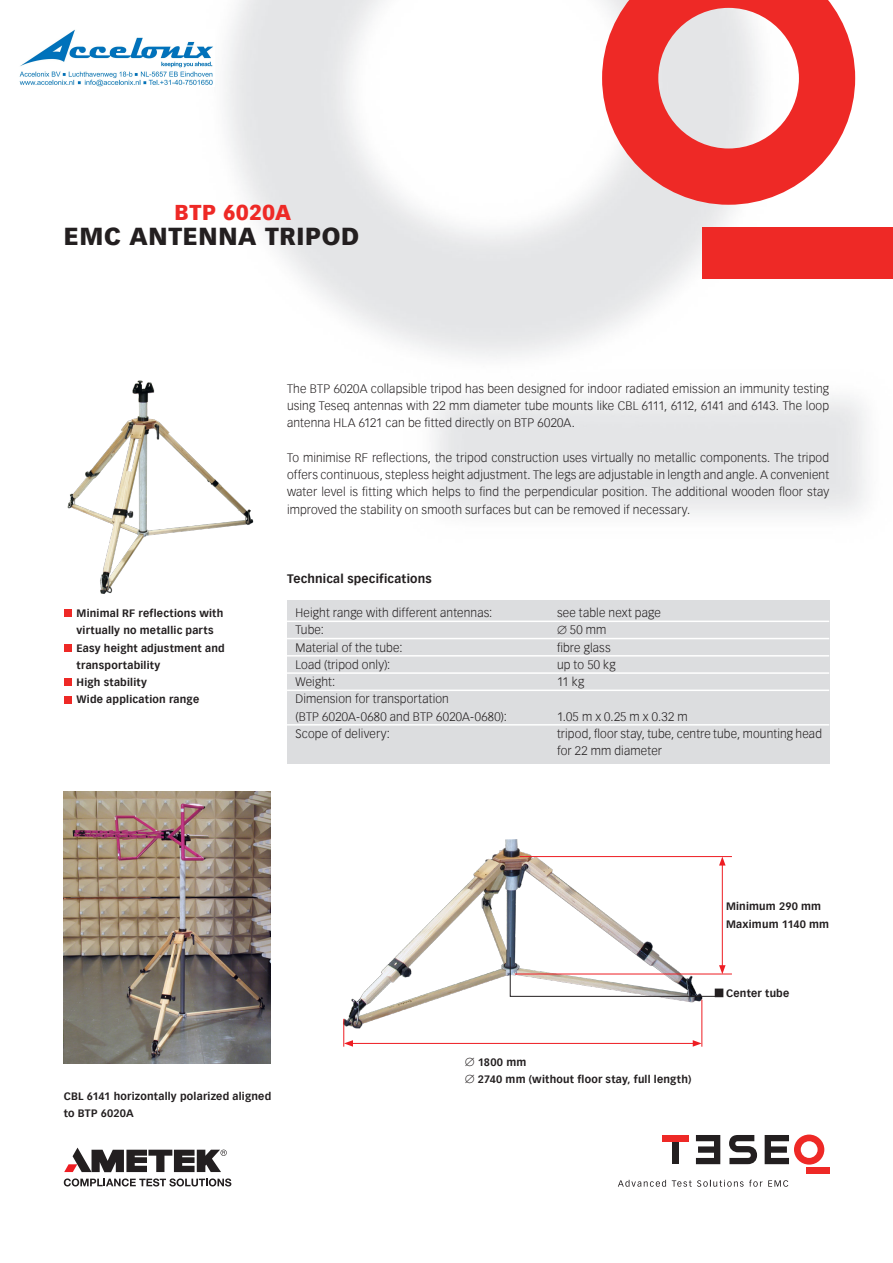
<style>
.page{position:relative;width:893px;height:1263px;background:#fff}
.page>*{position:absolute;margin:0;border:0;box-sizing:border-box;transform-origin:0 0}
.t1{font:900 24px "Vectora Com";letter-spacing:.03em;color:#231f20}
.t2{font:900 21px "Vectora Com";letter-spacing:.03em;color:#ee2926}
.t3{font:300 12px/17.2px "Vectora Com";letter-spacing:.01em;color:#231f20;text-align:justify}
.t4{font:700 12px "Vectora Com";letter-spacing:.02em;color:#231f20}
.t5{font:700 10.5px/17.2px "Vectora Com";letter-spacing:.02em;color:#231f20}
</style>
<div class="page">
<div style="left:806px;top:1167px;width:23px;height:6px;background:#ee2926"></div>
<svg style="left:765px;top:1134px;width:59px;height:30px"></svg>
<svg style="left:696px;top:1135px;width:24px;height:29px"></svg>
<div style="left:672px;top:1141px;width:7px;height:23px;background:#231f20"></div>
<div style="left:662px;top:1135px;width:27px;height:6px;background:#ee2926"></div>
<svg style="left:618px;top:1180px;width:48px;height:6px"></svg>
<svg style="left:672px;top:1180px;width:90px;height:6px"></svg>
<svg style="left:768px;top:1180px;width:20px;height:6px"></svg>
<svg style="left:729px;top:1135px;width:28px;height:29px"></svg>
<img style="left:225px;top:0;width:668px;height:515px">
<div style="left:702px;top:228px;width:191px;height:51px;background:#ee2926"></div>
<svg style="left:602px;top:0;width:253px;height:205px;fill:#ee2926"></svg>
<div style="left:64px;top:609px;width:7px;height:8px;background:#ee2926"></div>
<div style="left:64px;top:644px;width:7px;height:8px;background:#ee2926"></div>
<div style="left:64px;top:678px;width:7px;height:8px;background:#ee2926"></div>
<div style="left:64px;top:696px;width:7px;height:7px;background:#ee2926"></div>
<div style="left:287px;top:600px;width:542px;height:163px;background:#dcdddf"></div>
<hr style="left:287px;top:620px;width:542px;height:2px;background:#fff">
<hr style="left:287px;top:638px;width:542px;height:1px;background:#fff">
<hr style="left:287px;top:655px;width:542px;height:1px;background:#fff">
<hr style="left:287px;top:672px;width:542px;height:2px;background:#fff">
<hr style="left:287px;top:689px;width:542px;height:2px;background:#fff">
<hr style="left:287px;top:724px;width:542px;height:1px;background:#fff">
<img style="left:67px;top:376px;width:189px;height:218px">
<img style="left:64px;top:792px;width:206px;height:271px">
<img style="left:343px;top:839px;width:362px;height:190px">
<hr style="left:520px;top:856px;width:212px;height:1px;background:#ee1d23">
<hr style="left:702px;top:1000px;width:1px;height:47px;background:#ee1d23">
<hr style="left:515px;top:974px;width:217px;height:1px;background:#ee1d23">
<hr style="left:722px;top:863px;width:1px;height:105px;background:#ee1d23">
<svg style="left:719px;top:856px;width:7px;height:9px"></svg>
<hr style="left:351px;top:1043px;width:344px;height:1px;background:#ee1d23">
<svg style="left:693px;top:1040px;width:9px;height:7px"></svg>
<svg style="left:343px;top:1019px;width:10px;height:28px"></svg>
<svg style="left:509px;top:956px;width:217px;height:41px"></svg>
<div style="left:715px;top:989px;width:8px;height:8px;background:#231f20"></div>
<svg style="left:64px;top:1178px;width:167px;height:8px"></svg>
<svg style="left:64px;top:1147px;width:163px;height:25px"></svg>
<img style="left:19px;top:30px;width:194px;height:56px">
<h2 class="t2" style="left:174px;top:200px;width:118px">BTP 6020A</h2>
<h1 class="t1" style="left:64px;top:221px;width:297px">EMC ANTENNA TRIPOD</h1>
<p class="t5" style="left:77px;top:605px;width:150px">Minimal RF reflections with virtually no metallic parts<br>Easy height adjustment and transportability<br>High stability<br>Wide application range</p>
<p class="t3" style="left:287px;top:380px;width:544px">The BTP 6020A collapsible tripod has been designed for indoor radiated emission an immunity testing using Teseq antennas with 22 mm diameter tube mounts like CBL 6111, 6112, 6141 and 6143. The loop antenna HLA 6121 can be fitted directly on BTP 6020A.</p>
<p class="t3" style="left:287px;top:449px;width:544px">To minimise RF reflections, the tripod construction uses virtually no metallic components. The tripod offers continuous, stepless height adjustment. The legs are adjustable in length and angle. A convenient water level is fitting which helps to find the perpendicular position. The additional wooden floor stay improved the stability on smooth surfaces but can be removed if necessary.</p>
<p class="t4" style="left:287px;top:571px;width:146px">Technical specifications</p>
<p class="t3" style="left:296px;top:604px;width:198px">Height range with different antennas:</p>
<p class="t3" style="left:557px;top:604px;width:105px">see table next page</p>
<p class="t3" style="left:296px;top:621px;width:30px">Tube:</p>
<p class="t3" style="left:557px;top:621px;width:51px">∅ 50 mm</p>
<p class="t3" style="left:296px;top:639px;width:108px">Material of the tube:</p>
<p class="t3" style="left:557px;top:639px;width:55px">fibre glass</p>
<p class="t3" style="left:296px;top:656px;width:96px">Load (tripod only):</p>
<p class="t3" style="left:557px;top:656px;width:60px">up to 50 kg</p>
<p class="t3" style="left:296px;top:673px;width:41px">Weight:</p>
<p class="t3" style="left:557px;top:673px;width:29px">11 kg</p>
<p class="t3" style="left:296px;top:690px;width:213px">Dimension for transportation<br>(BTP 6020A-0680 and BTP 6020A-0680):</p>
<p class="t3" style="left:557px;top:708px;width:132px">1.05 m x 0.25 m x 0.32 m</p>
<p class="t3" style="left:296px;top:725px;width:96px">Scope of delivery:</p>
<p class="t3" style="left:557px;top:725px;width:266px">tripod, floor stay, tube, centre tube, mounting head for 22 mm diameter</p>
<p class="t5" style="left:64px;top:1088px;width:209px">CBL 6141 horizontally polarized aligned to BTP 6020A</p>
<p class="t5" style="left:465px;top:1053px;width:228px">∅ 1800 mm<br>∅ 2740 mm (without floor stay, full length)</p>
<p class="t5" style="left:726px;top:898px;width:105px">Minimum 290 mm<br>Maximum 1140 mm</p>
<p class="t5" style="left:726px;top:984px;width:65px">Center tube</p>
</div>
